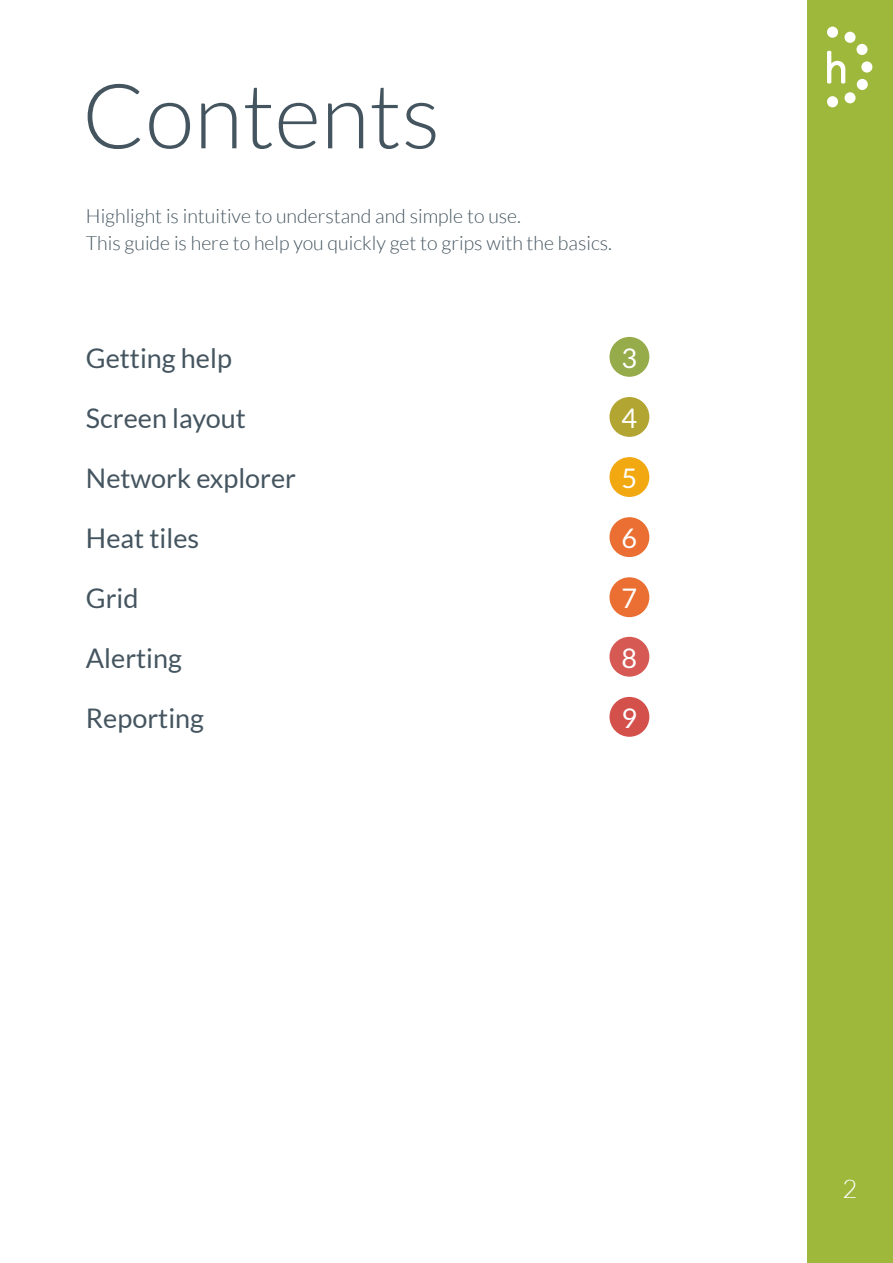
<style>
.page{position:relative;width:893px;height:1263px;background:#fff}
.page>*{position:absolute;margin:0;border:0;box-sizing:border-box;transform-origin:0 0}
.t1{font:300 90px "Lato";color:#455560}
.t2{font:27px "Lato";color:#455560}
.t3{font:27px "Lato";color:#fff}
.t4{font:300 25.5px "Lato";color:#fff}
.t5{font:300 19.5px/27px "Lato";color:#455560}
</style>
<div class="page">
<div style="left:808px;top:0;width:85px;height:1263px;background:#9db83b"></div>
<div style="left:827px;top:96px;width:11px;height:11px;background:#fff;border-radius:50%"></div>
<div style="left:844px;top:92px;width:11px;height:11px;background:#fff;border-radius:50%"></div>
<div style="left:861px;top:61px;width:11px;height:12px;background:#fff;border-radius:50%"></div>
<div style="left:857px;top:79px;width:11px;height:11px;background:#fff;border-radius:50%"></div>
<div style="left:827px;top:27px;width:11px;height:11px;background:#fff;border-radius:50%"></div>
<div style="left:844px;top:32px;width:11px;height:11px;background:#fff;border-radius:50%"></div>
<div style="left:856px;top:44px;width:11px;height:11px;background:#fff;border-radius:50%"></div>
<svg style="left:827px;top:51px;width:18px;height:33px"></svg>
<div style="left:609px;top:337px;width:40px;height:40px;background:#96ab4a;border-radius:50%"></div>
<div style="left:609px;top:397px;width:40px;height:40px;background:#b3a532;border-radius:50%"></div>
<div style="left:609px;top:457px;width:40px;height:40px;background:#f2a911;border-radius:50%"></div>
<div style="left:609px;top:517px;width:40px;height:40px;background:#eb6f32;border-radius:50%"></div>
<div style="left:609px;top:637px;width:40px;height:40px;background:#d65953;border-radius:50%"></div>
<div style="left:609px;top:697px;width:40px;height:40px;background:#d4504a;border-radius:50%"></div>
<div style="left:609px;top:577px;width:40px;height:40px;background:#eb6f32;border-radius:50%"></div>
<h1 class="t1" style="left:82px;top:68px;width:360px">Contents</h1>
<p class="t5" style="left:86px;top:203px;width:528px">Highlight is intuitive to understand and simple to use.<br>This guide is here to help you quickly get to grips with the basics.</p>
<h2 class="t2" style="left:86px;top:343px;width:148px">Getting help</h2>
<h2 class="t3" style="left:622px;top:343px;width:17px">3</h2>
<h2 class="t2" style="left:86px;top:403px;width:162px">Screen layout</h2>
<h2 class="t3" style="left:622px;top:403px;width:17px">4</h2>
<h2 class="t2" style="left:86px;top:463px;width:212px">Network explorer</h2>
<h2 class="t3" style="left:622px;top:463px;width:17px">5</h2>
<h2 class="t2" style="left:86px;top:523px;width:115px">Heat tiles</h2>
<h2 class="t3" style="left:622px;top:523px;width:17px">6</h2>
<h2 class="t2" style="left:86px;top:583px;width:54px">Grid</h2>
<h2 class="t3" style="left:622px;top:583px;width:17px">7</h2>
<h2 class="t2" style="left:86px;top:643px;width:98px">Alerting</h2>
<h2 class="t3" style="left:622px;top:643px;width:17px">8</h2>
<h2 class="t2" style="left:86px;top:703px;width:120px">Reporting</h2>
<h2 class="t3" style="left:622px;top:703px;width:17px">9</h2>
<h3 class="t4" style="left:842px;top:1176px;width:16px">2</h3>
</div>
